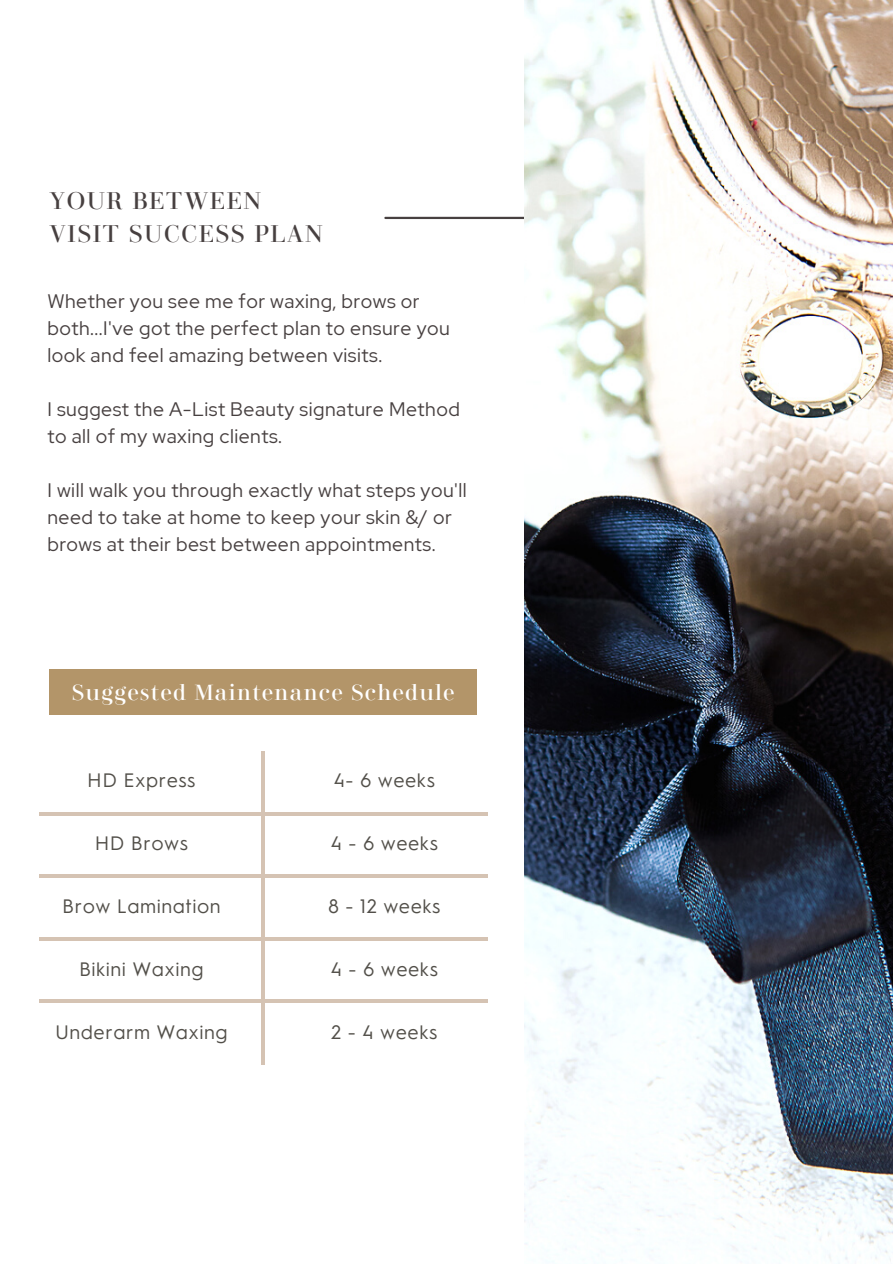
<style>
.page{position:relative;width:893px;height:1264px;background:#fff}
.page>*{position:absolute;margin:0;border:0;box-sizing:border-box;transform-origin:0 0}
.t1{font:24px/32.7px "Didonesque";letter-spacing:.06em;color:#474040}
.t2{font:21.75px "Didonesque";letter-spacing:.05em;color:#fff}
.t3{font:19.5px/27px "Red Hat Display";letter-spacing:.025em;color:#474040}
.t4{font:19.5px "Hurme Geometric Sans 1";letter-spacing:.025em;color:#524f49}
</style>
<div class="page">
<div style="left:49px;top:670px;width:428px;height:45px;background:#b39569"></div>
<hr style="left:39px;top:813px;width:449px;height:2px;background:#d5c3b3">
<hr style="left:39px;top:874px;width:449px;height:3px;background:#d5c3b3">
<hr style="left:39px;top:937px;width:449px;height:3px;background:#d5c3b3">
<hr style="left:39px;top:999px;width:449px;height:3px;background:#d5c3b3">
<hr style="left:262px;top:751px;width:2px;height:313px;background:#d5c3b3">
<hr style="left:385px;top:217px;width:507px;height:2px;background:#474040">
<img style="left:525px;top:0;width:367px;height:1262px">
<p class="t1" style="left:49px;top:184px;width:275px">YOUR BETWEEN<br>VISIT SUCCESS PLAN</p>
<p class="t3" style="left:47px;top:288px;width:404px">Whether you see me for waxing, brows or both...I've got the perfect plan to ensure you look and feel amazing between visits.</p>
<p class="t3" style="left:47px;top:396px;width:414px">I suggest the A-List Beauty signature Method to all of my waxing clients.</p>
<p class="t3" style="left:47px;top:477px;width:421px">I will walk you through exactly what steps you'll need to take at home to keep your skin &amp;/ or brows at their best between appointments.</p>
<p class="t2" style="left:72px;top:678px;width:384px">Suggested Maintenance Schedule</p>
<p class="t4" style="left:87px;top:768px;width:110px">HD Express</p>
<h2 class="t4" style="left:333px;top:768px;width:103px">4- 6 weeks</h2>
<h1 class="t4" style="left:95px;top:831px;width:95px">HD Brows</h1>
<p class="t4" style="left:330px;top:831px;width:109px">4 - 6 weeks</p>
<p class="t4" style="left:62px;top:894px;width:160px">Brow Lamination</p>
<p class="t4" style="left:328px;top:894px;width:114px">8 - 12 weeks</p>
<p class="t4" style="left:79px;top:957px;width:126px">Bikini Waxing</p>
<p class="t4" style="left:330px;top:957px;width:109px">4 - 6 weeks</p>
<p class="t4" style="left:55px;top:1020px;width:174px">Underarm Waxing</p>
<p class="t4" style="left:331px;top:1020px;width:108px">2 - 4 weeks</p>
</div>
